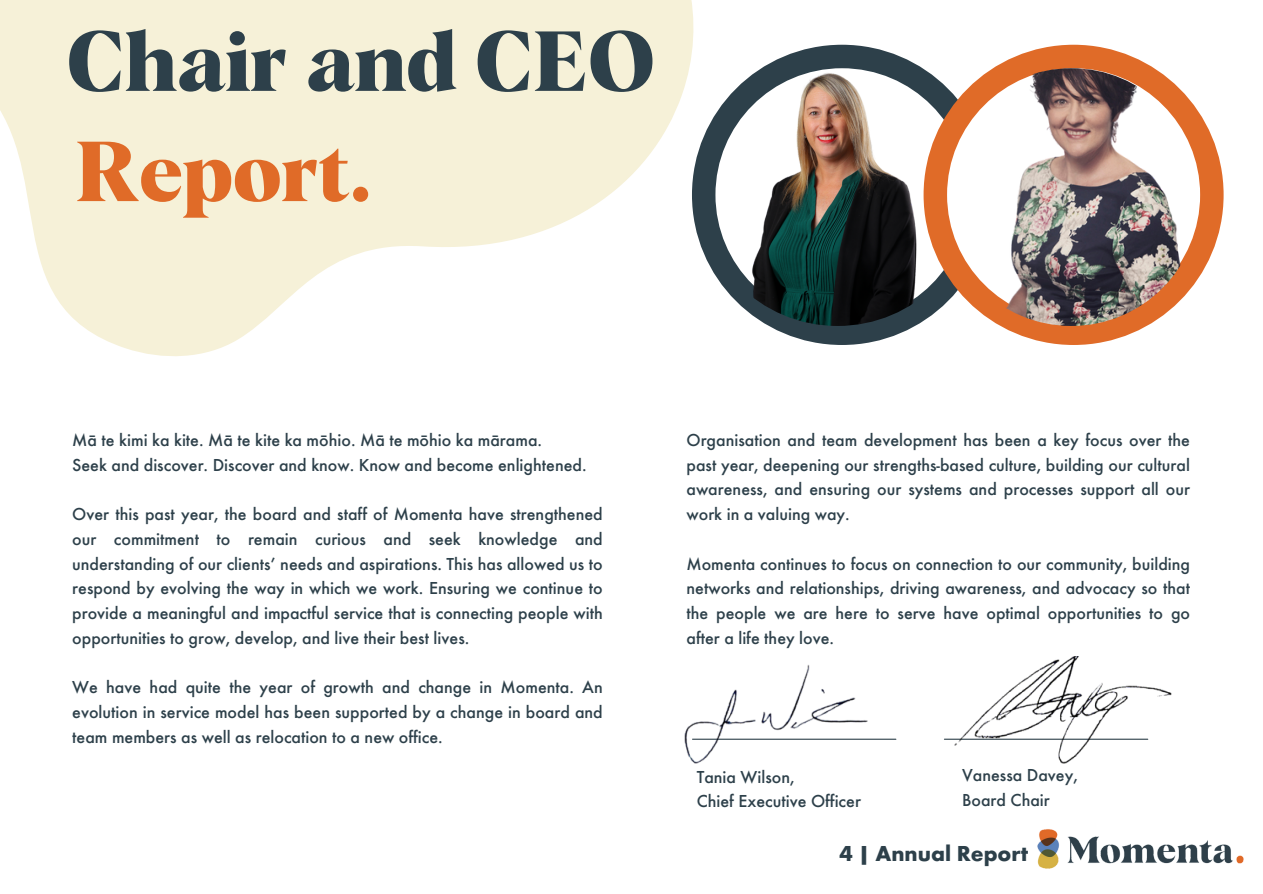
<style>
.page{position:relative;width:1263px;height:894px;background:#fff}
.page>*{position:absolute;margin:0;border:0;box-sizing:border-box;transform-origin:0 0}
.t1{font:700 82.95px "Albra";color:#2d404a}
.t2{font:700 82.95px "Albra";color:#e06b28}
.t3{font:700 22.5px "Futura";color:#2d404a}
.t4{font:500 18px/24.8px "Futura";color:#2d404a;text-align:justify}
</style>
<div class="page">
<svg style="left:0;top:0;width:794px;height:356px;fill:#f6f1d8"></svg>
<img style="left:1037px;top:829px;width:207px;height:40px">
<div style="left:692px;top:45px;width:300px;height:300px;background:#2d404a;border-radius:50%"></div>
<img style="left:698px;top:47px;width:279px;height:279px;border-radius:50%">
<div style="left:923px;top:45px;width:301px;height:300px;background:#e06b28;border-radius:50%"></div>
<img style="left:942px;top:68px;width:258px;height:258px;border-radius:50%">
<img style="left:684px;top:664px;width:212px;height:100px">
<img style="left:944px;top:656px;width:228px;height:106px">
<p class="t1" style="left:67px;top:26px;width:589px">Chair and CEO</p>
<p class="t2" style="left:76px;top:136px;width:298px">Report.</p>
<p class="t4" style="left:72px;top:429px;width:471px">Mā te kimi ka kite. Mā te kite ka mōhio. Mā te mōhio ka mārama.</p>
<p class="t4" style="left:72px;top:454px;width:516px">Seek and discover. Discover and know. Know and become enlightened.</p>
<p class="t4" style="left:72px;top:503px;width:532px">Over this past year, the board and staff of Momenta have strengthened our commitment to remain curious and seek knowledge and understanding of our clients’ needs and aspirations. This has allowed us to respond by evolving the way in which we work. Ensuring we continue to provide a meaningful and impactful service that is connecting people with opportunities to grow, develop, and live their best lives.</p>
<p class="t4" style="left:72px;top:676px;width:532px">We have had quite the year of growth and change in Momenta. An evolution in service model has been supported by a change in board and team members as well as relocation to a new office.</p>
<p class="t4" style="left:686px;top:429px;width:505px">Organisation and team development has been a key focus over the past year, deepening our strengths-based culture, building our cultural awareness, and ensuring our systems and processes support all our work in a valuing way.</p>
<p class="t4" style="left:686px;top:553px;width:505px">Momenta continues to focus on connection to our community, building networks and relationships, driving awareness, and advocacy so that the people we are here to serve have optimal opportunities to go after a life they love.</p>
<p class="t4" style="left:962px;top:764px;width:117px">Vanessa Davey,</p>
<p class="t4" style="left:962px;top:789px;width:89px">Board Chair</p>
<p class="t3" style="left:839px;top:844px;width:190px">4 | Annual Report</p>
<p class="t4" style="left:697px;top:765px;width:100px">Tania Wilson,</p>
<p class="t4" style="left:697px;top:790px;width:166px">Chief Executive Officer</p>
</div>
